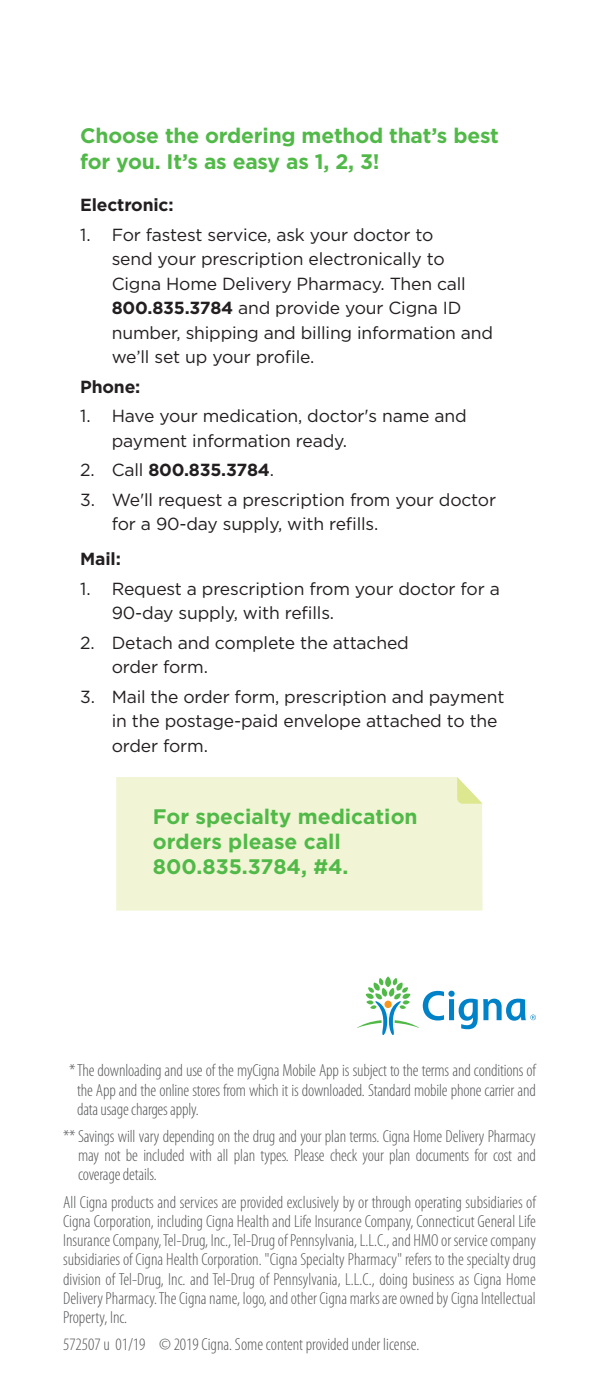
<style>
.page{position:relative;width:599px;height:1386px;background:#fff}
.page>*{position:absolute;margin:0;border:0;box-sizing:border-box;transform-origin:0 0}
.SUBHEAD{font:700 21px/25.2px "Gotham";letter-spacing:-.01em;color:#51b948}
.NB-Subhead{font:700 21px/25.2px "Gotham";color:#51b948}
.NB-Legal_copy_Cat{font:300 condensed 17.5px/19.2px "Myriad Pro";letter-spacing:-.01em;color:#57585a;text-align:justify}
.t1{font:17.5px/24.5px "Gotham";letter-spacing:-.01em;color:#231f20}
.NB-Bullet_copy{font:700 17.5px "Gotham";letter-spacing:-.01em;color:#231f20}
.s1{font-weight:700}
.s2{font-weight:400}
</style>
<div class="page">
<svg style="left:357px;top:977px;width:178px;height:58px"></svg>
<div style="left:116px;top:777px;width:366px;height:134px;background:#f1f5d5"></div>
<svg style="left:457px;top:777px;width:25px;height:27px"></svg>
<p class="SUBHEAD" style="left:80px;top:123px;width:420px">Choose the ordering method that’s best for you. It’s as easy as 1, 2, 3!</p>
<p class="NB-Bullet_copy" style="left:80px;top:193px;width:95px">Electronic:</p>
<p class="t1" style="left:112px;top:222px;width:383px;text-indent:-32px">1. For fastest service, ask your doctor to<br>send your prescription electronically to Cigna Home Delivery Pharmacy. Then call <span class="s1">800.835.3784</span> and provide your Cigna ID number, shipping and billing information and we’ll set up your profile.</p>
<p class="NB-Bullet_copy" style="left:80px;top:375px;width:62px">Phone:</p>
<p class="t1" style="left:112px;top:404px;width:356px;text-indent:-32px">1. Have your medication, doctor's name and payment information ready.</p>
<p class="NB-Bullet_copy" style="left:80px;top:459px;width:195px"><span class="s2">2. Call</span> 800.835.3784<span class="s2">.</span></p>
<p class="t1" style="left:112px;top:487px;width:386px;text-indent:-32px">3. We'll request a prescription from your doctor for a 90-day supply, with refills.</p>
<p class="NB-Bullet_copy" style="left:80px;top:547px;width:42px">Mail:</p>
<p class="t1" style="left:112px;top:576px;width:389px;text-indent:-32px">1. Request a prescription from your doctor for a<br>90-day supply, with refills.</p>
<p class="t1" style="left:112px;top:630px;width:298px;text-indent:-32px">2. Detach and complete the attached order form.</p>
<p class="t1" style="left:112px;top:684px;width:394px;text-indent:-32px">3. Mail the order form, prescription and payment in the postage-paid envelope attached to the order form.</p>
<p class="NB-Subhead" style="left:153px;top:804px;width:266px">For specialty medication orders please call<br>800.835.3784, #4.</p>
<p class="NB-Legal_copy_Cat" style="left:77px;top:1061px;width:460px;text-indent:-8px">* The downloading and use of the myCigna Mobile App is subject to the terms and conditions of the App and the online stores from which it is downloaded. Standard mobile phone carrier and data usage charges apply.</p>
<p class="NB-Legal_copy_Cat" style="left:78px;top:1127px;width:459px;text-indent:-15px">** Savings will vary depending on the drug and your plan terms. Cigna Home Delivery Pharmacy may not be included with all plan types. Please check your plan documents for cost and coverage details.</p>
<p class="NB-Legal_copy_Cat" style="left:63px;top:1193px;width:474px">All Cigna products and services are provided exclusively by or through operating subsidiaries of Cigna Corporation, including Cigna Health and Life Insurance Company, Connecticut General Life Insurance Company, Tel-Drug, Inc., Tel-Drug of Pennsylvania, L.L.C., and HMO or service company subsidiaries of Cigna Health Corporation. "Cigna Specialty Pharmacy" refers to the specialty drug division of Tel-Drug, Inc. and Tel-Drug of Pennsylvania, L.L.C., doing business as Cigna Home Delivery Pharmacy. The Cigna name, logo, and other Cigna marks are owned by Cigna Intellectual Property, Inc.</p>
<p class="NB-Legal_copy_Cat" style="left:63px;top:1335px;width:358px">572507 u 01/19 © 2019 Cigna. Some content provided under license.</p>
</div>
